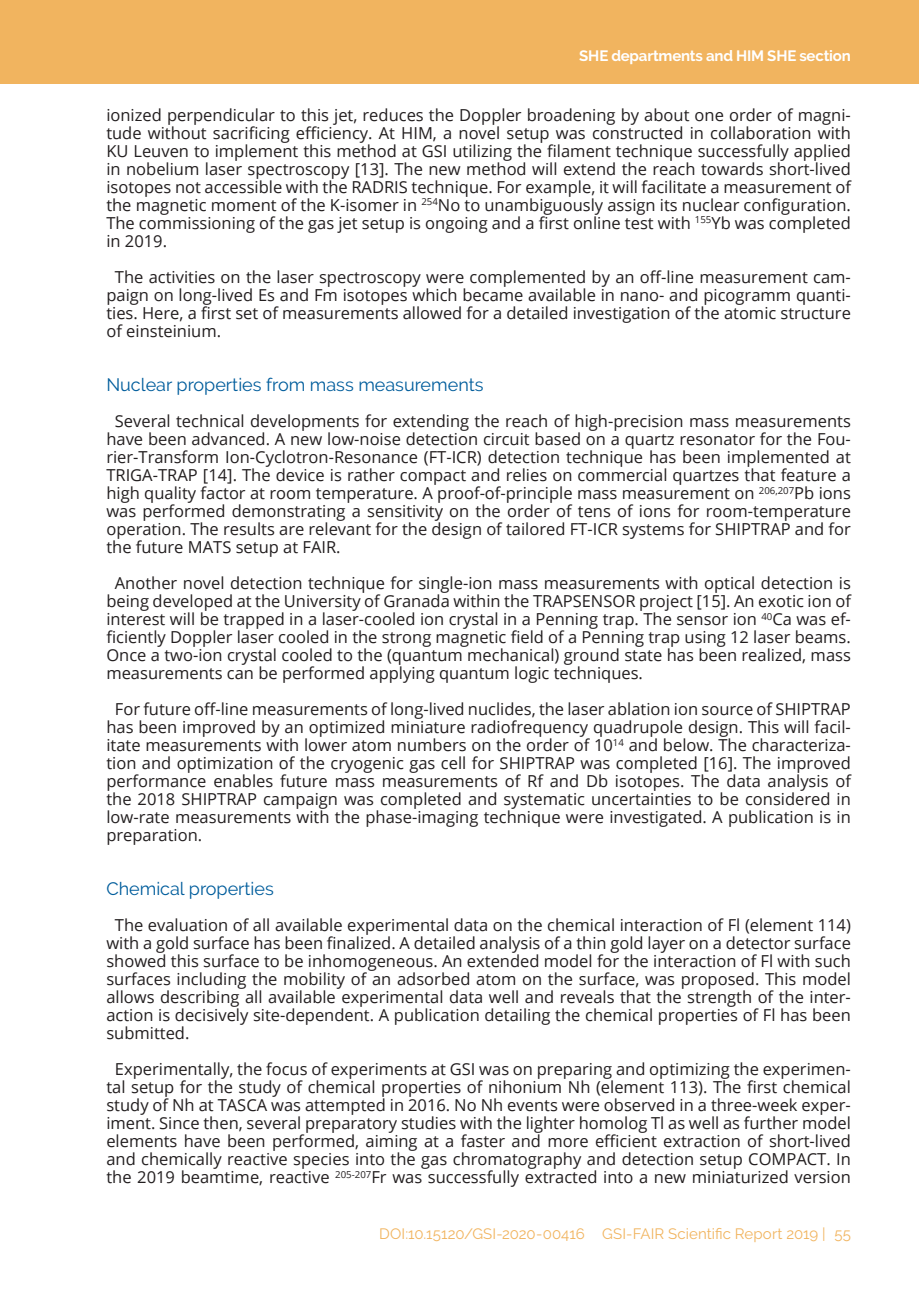
<style>
.page{position:relative;width:919px;height:1289px;background:#fff}
.page>*{position:absolute;margin:0;border:0;box-sizing:border-box;transform-origin:0 0}
.t1{font:18px "Raleway";color:#005d9c}
.t2{font:16.5px/18px "Open Sans";color:#231f20;text-align:justify}
.t3{font:15px "Raleway";letter-spacing:.005em;color:#f1b45f}
.t4{font:700 15px "Raleway";letter-spacing:-.01em;color:#fff}
</style>
<div class="page">
<div style="left:0;top:0;width:918px;height:84px;background:#f1b45f"></div>
<p class="t4" style="left:579px;top:47px;width:273px">SHE departments and HIM SHE section</p>
<p class="t2" style="left:106px;top:105px;width:746px">ionized perpendicular to this jet, reduces the Doppler broadening by about one order of magni&shy;tude without sacrificing efficiency. At HIM, a novel setup was constructed in collaboration with KU Leuven to implement this method at GSI utilizing the filament technique successfully applied in nobelium laser spectroscopy [13]. The new method will extend the reach towards short-lived isotopes not accessible with the RADRIS technique. For example, it will facilitate a measurement of the magnetic moment of the K-isomer in <sup>254</sup>No to unambiguously assign its nuclear configuration.<br>The commissioning of the gas jet setup is ongoing and a first online test with <sup>155</sup>Yb was completed in 2019.</p>
<p class="t2" style="left:106px;top:267px;width:746px;text-indent:8px">The activities on the laser spectroscopy were complemented by an off-line measurement cam&shy;paign on long-lived Es and Fm isotopes which became available in nano- and picogramm quanti&shy;ties. Here, a first set of measurements allowed for a detailed investigation of the atomic structure of einsteinium.</p>
<p class="t1" style="left:106px;top:374px;width:378px">Nuclear properties from mass measurements</p>
<p class="t2" style="left:106px;top:411px;width:746px;text-indent:8px">Several technical developments for extending the reach of high-precision mass measurements have been advanced. A new low-noise detection circuit based on a quartz resonator for the Fou&shy;rier-Transform Ion-Cyclotron-Resonance (FT-ICR) detection technique has been implemented at TRIGA-TRAP [14]. The device is rather compact and relies on commercial quartzes that feature a high quality factor at room temperature. A proof-of-principle mass measurement on <sup>206,207</sup>Pb ions was performed demonstrating a sensitivity on the order of tens of ions for room-temperature operation. The results are relevant for the design of tailored FT-ICR systems for SHIPTRAP and for the future MATS setup at FAIR.</p>
<p class="t2" style="left:106px;top:573px;width:746px;text-indent:9px">Another novel detection technique for single-ion mass measurements with optical detection is being developed at the University of Granada within the TRAPSENSOR project [15]. An exotic ion of interest will be trapped in a laser-cooled ion crystal in a Penning trap. The sensor ion <sup>40</sup>Ca was ef&shy;ficiently Doppler laser cooled in the strong magnetic field of a Penning trap using 12 laser beams.<br>Once a two-ion crystal cooled to the (quantum mechanical) ground state has been realized, mass measurements can be performed applying quantum logic techniques.</p>
<p class="t2" style="left:106px;top:699px;width:746px;text-indent:8px">For future off-line measurements of long-lived nuclides, the laser ablation ion source of SHIPTRAP has been improved by an optimized miniature radiofrequency quadrupole design. This will facil&shy;itate measurements with lower atom numbers on the order of 10<sup>14</sup> and below. The characteriza&shy;tion and optimization of the cryogenic gas cell for SHIPTRAP was completed [16]. The improved performance enables future mass measurements of Rf and Db isotopes. The data analysis of the 2018 SHIPTRAP campaign was completed and systematic uncertainties to be considered in low-rate measurements with the phase-imaging technique were investigated. A publication is in preparation.</p>
<p class="t1" style="left:106px;top:878px;width:169px">Chemical properties</p>
<p class="t2" style="left:106px;top:915px;width:746px;text-indent:8px">The evaluation of all available experimental data on the chemical interaction of Fl (element 114) with a gold surface has been finalized. A detailed analysis of a thin gold layer on a detector surface showed this surface to be inhomogeneous. An extended model for the interaction of Fl with such surfaces including the mobility of an adsorbed atom on the surface, was proposed. This model allows describing all available experimental data well and reveals that the strength of the inter&shy;action is decisively site-dependent. A publication detailing the chemical properties of Fl has been submitted.</p>
<p class="t2" style="left:106px;top:1059px;width:746px;text-align:center">Experimentally, the focus of experiments at GSI was on preparing and optimizing the experimen&shy;tal setup for the study of chemical properties of nihonium Nh (element 113). The first chemical study of Nh at TASCA was attempted in 2016. No Nh events were observed in a three-week exper&shy;iment. Since then, several preparatory studies with the lighter homolog Tl as well as further model elements have been performed, aiming at a faster and more efficient extraction of short-lived and chemically reactive species into the gas chromatography and detection setup COMPACT. In the 2019 beamtime, reactive <sup>205-207</sup>Fr was successfully extracted into a new miniaturized version</p>
<p class="t3" style="left:379px;top:1225px;width:473px">DOI:10.15120/GSI-2020-00416 GSI-FAIR Scientific Report 2019 | 55</p>
</div>
